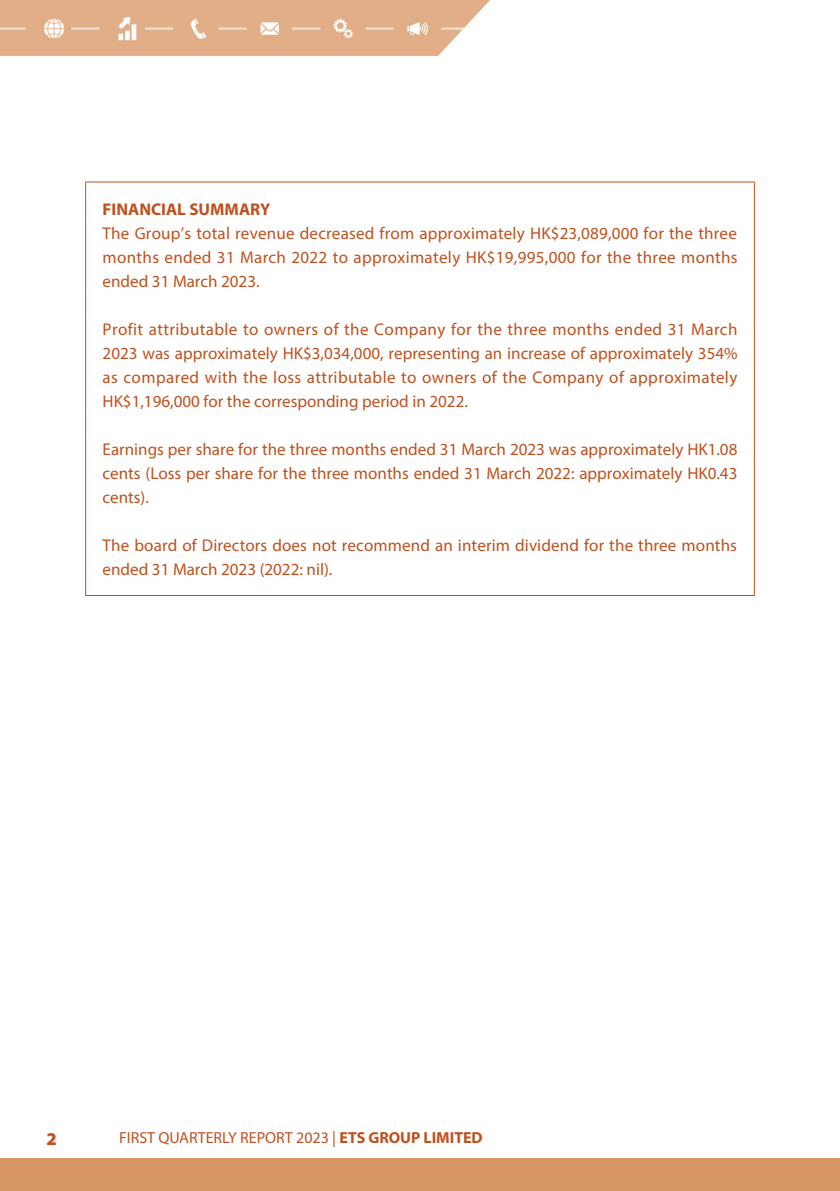
<style>
.page{position:relative;width:840px;height:1191px;background:#fff}
.page>*{position:absolute;margin:0;border:0;box-sizing:border-box;transform-origin:0 0}
.t1{font:900 18px "Myriad Pro";color:#c0501e}
.t2{font:17px/24px "Myriad Pro";color:#c0501e;text-align:justify}
.t3{font:700 17px "Myriad Pro";color:#c0501e}
.t4{font:16px "Myriad Pro";color:#c0501e}
.s1{font-weight:700}
</style>
<div class="page">
<img style="left:0;top:0;width:840px;height:1191px">
<hr style="left:85px;top:181px;width:669px;height:1px;background:#c0501e">
<svg style="left:85px;top:182px;width:1px;height:36px"></svg>
<svg style="left:753px;top:182px;width:1px;height:36px"></svg>
<hr style="left:85px;top:218px;width:1px;height:72px;background:#c0501e">
<hr style="left:753px;top:218px;width:1px;height:72px;background:#c0501e">
<svg style="left:85px;top:290px;width:1px;height:24px"></svg>
<svg style="left:753px;top:290px;width:1px;height:24px"></svg>
<hr style="left:85px;top:314px;width:1px;height:96px;background:#c0501e">
<hr style="left:753px;top:314px;width:1px;height:96px;background:#c0501e">
<svg style="left:85px;top:410px;width:1px;height:24px"></svg>
<svg style="left:753px;top:410px;width:1px;height:24px"></svg>
<hr style="left:85px;top:434px;width:1px;height:72px;background:#c0501e">
<hr style="left:753px;top:434px;width:1px;height:72px;background:#c0501e">
<svg style="left:85px;top:506px;width:1px;height:24px"></svg>
<svg style="left:753px;top:506px;width:1px;height:24px"></svg>
<hr style="left:85px;top:530px;width:1px;height:48px;background:#c0501e">
<hr style="left:753px;top:530px;width:1px;height:48px;background:#c0501e">
<svg style="left:85px;top:578px;width:1px;height:17px"></svg>
<svg style="left:753px;top:578px;width:1px;height:17px"></svg>
<hr style="left:85px;top:595px;width:669px;height:1px;background:#c0501e">
<p class="t3" style="left:103px;top:198px;width:169px">FINANCIAL SUMMARY</p>
<p class="t2" style="left:103px;top:221px;width:636px">The Group’s total revenue decreased from approximately HK$23,089,000 for the three months ended 31 March 2022 to approximately HK$19,995,000 for the three months ended 31 March 2023.</p>
<p class="t2" style="left:103px;top:317px;width:636px">Profit attributable to owners of the Company for the three months ended 31 March 2023 was approximately HK$3,034,000, representing an increase of approximately 354% as compared with the loss attributable to owners of the Company of approximately HK$1,196,000 for the corresponding period in 2022.</p>
<p class="t2" style="left:103px;top:437px;width:636px">Earnings per share for the three months ended 31 March 2023 was approximately HK1.08 cents (Loss per share for the three months ended 31 March 2022: approximately HK0.43 cents).</p>
<p class="t2" style="left:103px;top:533px;width:635px">The board of Directors does not recommend an interim dividend for the three months ended 31 March 2023 (2022: nil).</p>
<p class="t1" style="left:46px;top:1127px;width:12px">2</p>
<p class="t4" style="left:119px;top:1127px;width:365px">FIRST QUARTERLY REPORT 2023 | <span class="s1">ETS GROUP LIMITED</span></p>
</div>
